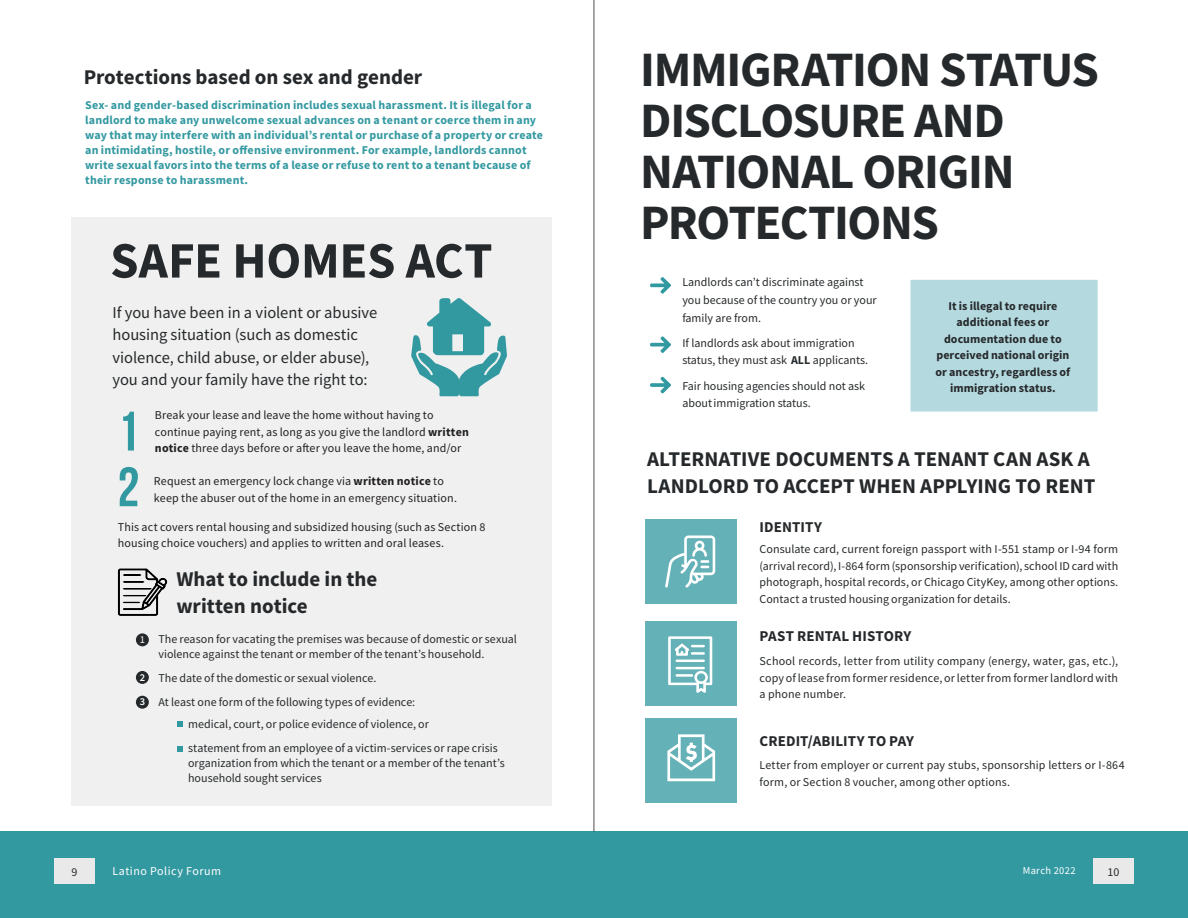
<style>
.page{position:relative;width:1188px;height:918px;background:#fff}
.page>*{position:absolute;margin:0;border:0;box-sizing:border-box;transform-origin:0 0}
.t1{font:700 55.5px "Bebas Neue";color:#3399a1}
._44_Main_Header_blac{font:700 51px "Source Sans Pro";letter-spacing:-.005em;color:#26292b}
._44_Main_Header_blac-2{font:700 49.5px/51px "Source Sans Pro";letter-spacing:-.025em;color:#26292b}
._18_Small_Title_blac{font:700 21px/27px "Source Sans Pro";color:#26292b}
._14_Small_Title_blac{font:700 21px "Source Sans Pro";color:#26292b}
._18_Small_Title_blac-2{font:16.5px/22.5px "Source Sans Pro";color:#26292b}
._14_Small_Title_blac-2{font:700 15px "Source Sans Pro";letter-spacing:.01em;color:#26292b}
._6_Contents_black_So{font:12px/16.5px "Source Sans Pro";letter-spacing:.01em;color:#26292b;text-align:justify}
._7_Contents_black_So{font:700 12px/15px "Source Sans Pro";letter-spacing:.015em;color:#3399a1}
._8_Contents_black_So{font:12px/15px "Source Sans Pro";color:#26292b}
._7_Contents_black_So-2{font:12px/16.5px "Source Sans Pro";letter-spacing:.01em;color:#231f20}
._17_Slogan_black_Sou{font:12px/18px "Source Sans Pro";color:#26292b}
._9_Contents_black_C{font:700 12px/16.5px "Source Sans Pro";letter-spacing:.005em;color:#26292b;text-align:center}
._9_Contents_black_So{font:12px "Source Sans Pro";letter-spacing:.04em;color:#fff}
.t2{font:300 12px "Source Sans Pro";letter-spacing:.04em;color:#fff}
._7_Contents_black_C{font:12px "Source Sans Pro";color:#26292b}
._9_Contents_black_So-2{font:10.5px "Source Sans Pro";letter-spacing:.035em;color:#fff}
._6_Content_gray_C_Ti{font:600 10.5px "Source Sans Pro";color:#fff}
._6_Content_gray_C_Ti-2{font:10.5px "Source Sans Variable";color:#fff}
.s1{font-weight:700}
</style>
<div class="page">
<div style="left:0;top:832px;width:1188px;height:86px;background:#3399a1"></div>
<div style="left:54px;top:859px;width:41px;height:25px;background:#e9e9e9"></div>
<div style="left:1093px;top:859px;width:41px;height:25px;background:#e9e9e9"></div>
<hr style="left:594px;top:0;width:1px;height:832px;background:#231f20">
<div style="left:71px;top:218px;width:481px;height:588px;background:#f0f0f0"></div>
<svg style="left:117px;top:568px;width:51px;height:48px"></svg>
<svg style="left:411px;top:298px;width:96px;height:98px"></svg>
<div style="left:136px;top:633px;width:13px;height:13px;background:#26292b;border-radius:50%"></div>
<div style="left:136px;top:671px;width:13px;height:13px;background:#26292b;border-radius:50%"></div>
<div style="left:136px;top:696px;width:13px;height:13px;background:#26292b;border-radius:50%"></div>
<div style="left:911px;top:280px;width:187px;height:132px;background:#b4dadf;border:2px solid #b4dadf"></div>
<svg style="left:650px;top:277px;width:21px;height:17px"></svg>
<svg style="left:650px;top:336px;width:21px;height:17px"></svg>
<svg style="left:650px;top:376px;width:21px;height:18px"></svg>
<div style="left:646px;top:519px;width:91px;height:85px;background:#64b1b7"></div>
<div style="left:646px;top:621px;width:91px;height:84px;background:#64b1b7"></div>
<svg style="left:668px;top:636px;width:44px;height:57px"></svg>
<div style="left:646px;top:719px;width:91px;height:84px;background:#64b1b7"></div>
<svg style="left:665px;top:535px;width:50px;height:53px"></svg>
<svg style="left:667px;top:734px;width:48px;height:47px"></svg>
<svg style="left:178px;top:722px;width:5px;height:5px"></svg>
<svg style="left:178px;top:746px;width:5px;height:5px"></svg>
<p class="_14_Small_Title_blac" style="left:84px;top:63px;width:340px">Protections based on sex and gender</p>
<p class="_7_Contents_black_So" style="left:85px;top:97px;width:459px">Sex- and gender-based discrimination includes sexual harassment. It is illegal for a landlord to make any unwelcome sexual advances on a tenant or coerce them in any way that may interfere with an individual’s rental or purchase of a property or create an intimidating, hostile, or offensive environment. For example, landlords cannot write sexual favors into the terms of a lease or refuse to rent to a tenant because of their response to harassment.</p>
<p class="_44_Main_Header_blac" style="left:110px;top:226px;width:384px">SAFE HOMES ACT</p>
<p class="_18_Small_Title_blac-2" style="left:112px;top:301px;width:266px">If you have been in a violent or abusive housing situation (such as domestic violence, child abuse, or elder abuse), you and your family have the right to:</p>
<p class="t1" style="left:117px;top:401px;width:23px">1</p>
<p class="_7_Contents_black_So-2" style="left:155px;top:407px;width:316px">Break your lease and leave the home without having to continue paying rent, as long as you give the landlord <span class="s1">written notice</span> three days before or after you leave the home, and/or</p>
<p class="t1" style="left:117px;top:457px;width:23px">2</p>
<p class="_7_Contents_black_So-2" style="left:154px;top:473px;width:305px">Request an emergency lock change via <span class="s1">written notice</span> to keep the abuser out of the home in an emergency situation.</p>
<p class="_7_Contents_black_So-2" style="left:118px;top:518px;width:369px">This act covers rental housing and subsidized housing (such as Section 8 housing choice vouchers) and applies to written and oral leases.</p>
<p class="_6_Content_gray_C_Ti-2" style="left:140px;top:633px;width:7px">1</p>
<p class="_6_Content_gray_C_Ti" style="left:140px;top:670px;width:7px">2</p>
<p class="_6_Content_gray_C_Ti" style="left:140px;top:695px;width:7px">3</p>
<p class="_18_Small_Title_blac" style="left:176px;top:565px;width:203px">What to include in the written notice</p>
<p class="_8_Contents_black_So" style="left:158px;top:632px;width:360px">The reason for vacating the premises was because of domestic or sexual violence against the tenant or member of the tenant’s household.</p>
<p class="_8_Contents_black_So" style="left:158px;top:670px;width:220px">The date of the domestic or sexual violence.</p>
<p class="_8_Contents_black_So" style="left:188px;top:690px;width:242px;line-height:22.5px;text-indent:-30px">At least one form of the following types of evidence: medical, court, or police evidence of violence, or</p>
<p class="_8_Contents_black_So" style="left:188px;top:740px;width:318px">statement from an employee of a victim-services or rape crisis organization from which the tenant or a member of the tenant’s household sought services</p>
<p class="_44_Main_Header_blac-2" style="left:640px;top:44px;width:460px">IMMIGRATION STATUS<br>DISCLOSURE AND<br>NATIONAL ORIGIN<br>PROTECTIONS</p>
<p class="_17_Slogan_black_Sou" style="left:682px;top:273px;width:196px">Landlords can’t discriminate against you because of the country you or your family are from.</p>
<p class="_17_Slogan_black_Sou" style="left:682px;top:335px;width:187px;line-height:16.5px">If landlords ask about immigration status, they must ask <span class="s1">ALL</span> applicants.</p>
<p class="_17_Slogan_black_Sou" style="left:682px;top:378px;width:184px;line-height:16.5px">Fair housing agencies should not ask about immigration status.</p>
<p class="_9_Contents_black_C" style="left:936px;top:297px;width:136px">It is illegal to require additional fees or documentation due to perceived national origin or ancestry, regardless of immigration status.</p>
<p class="_18_Small_Title_blac" style="left:647px;top:445px;width:450px">ALTERNATIVE DOCUMENTS A TENANT CAN ASK A<br>LANDLORD TO ACCEPT WHEN APPLYING TO RENT</p>
<p class="_14_Small_Title_blac-2" style="left:760px;top:516px;width:64px">IDENTITY</p>
<p class="_6_Contents_black_So" style="left:760px;top:541px;width:360px">Consulate card, current foreign passport with I-551 stamp or I-94 form (arrival record), I-864 form (sponsorship verification), school ID card with photograph, hospital records, or Chicago CityKey, among other options.<br>Contact a trusted housing organization for details.</p>
<p class="_14_Small_Title_blac-2" style="left:760px;top:625px;width:153px">PAST RENTAL HISTORY</p>
<p class="_6_Contents_black_So" style="left:760px;top:653px;width:360px">School records, letter from utility company (energy, water, gas, etc.), copy of lease from former residence, or letter from former landlord with a phone number.</p>
<p class="_14_Small_Title_blac-2" style="left:760px;top:731px;width:156px">CREDIT/ABILITY TO PAY</p>
<p class="_6_Contents_black_So" style="left:760px;top:757px;width:367px">Letter from employer or current pay stubs, sponsorship letters or I-864 form, or Section 8 voucher, among other options.</p>
<p class="_9_Contents_black_So-2" style="left:1023px;top:863px;width:55px">March 2022</p>
<p class="_7_Contents_black_C" style="left:1108px;top:864px;width:13px">10</p>
<p class="_7_Contents_black_C" style="left:71px;top:864px;width:7px">9</p>
<p class="_9_Contents_black_So" style="left:112px;top:863px;width:110px">Latino Policy Forum</p>
<p class="t2" style="left:1013px;top:865px;width:63px">Winter 2022</p>
</div>
